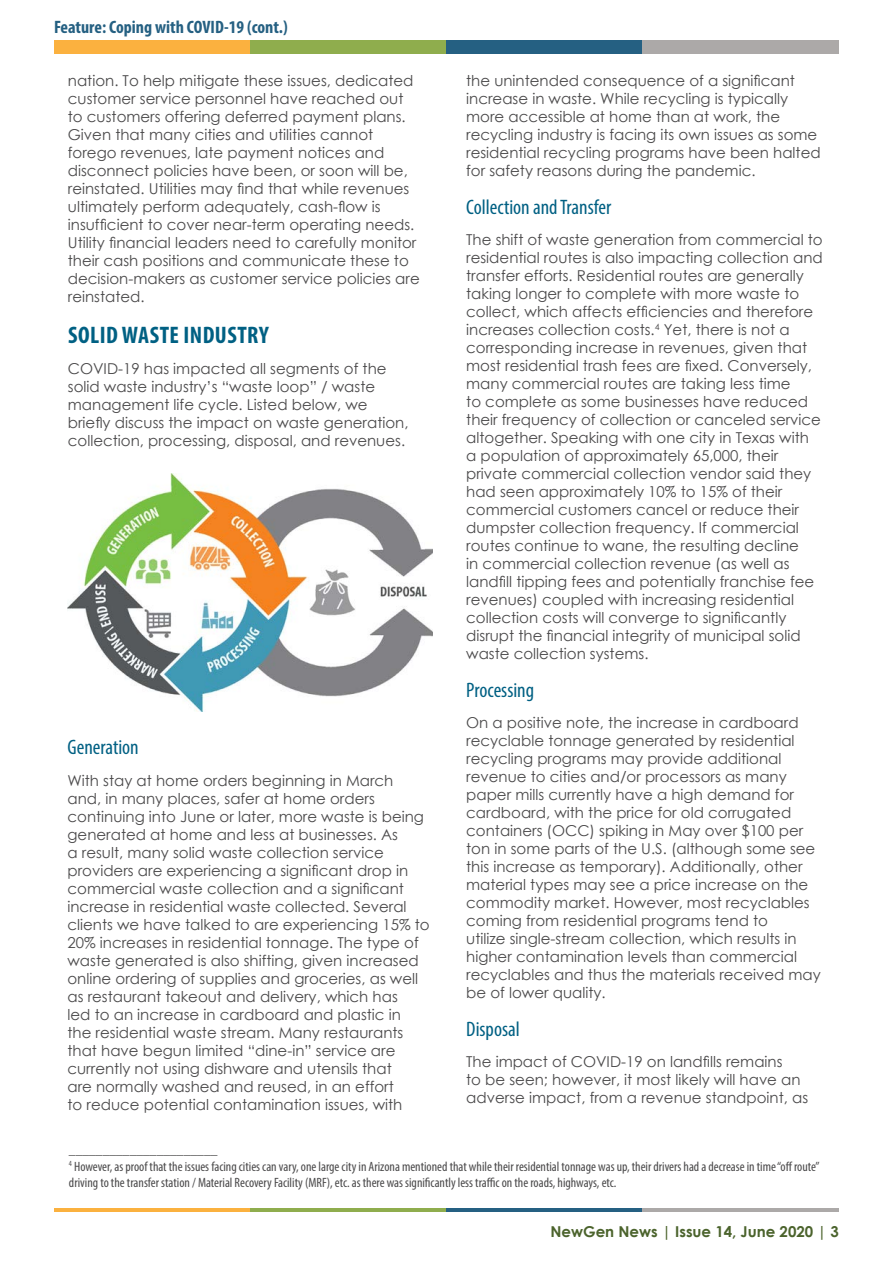
<style>
.page{position:relative;width:893px;height:1263px;background:#fff}
.page>*{position:absolute;margin:0;border:0;box-sizing:border-box;transform-origin:0 0}
.t1{font:700 condensed 24px "Myriad Pro";letter-spacing:.02em;color:#006083}
.t2{font:condensed 21px "Myriad Pro";color:#006083}
.Head_1{font:700 condensed 18px "Myriad Pro";color:#256082}
.t3{font:15px/18px "Century Gothic";color:#4a494a}
.Head_3{font:700 15px "Century Gothic";color:#4b632c}
.t4{font:condensed 13.5px/16.5px "Myriad Pro";color:#4a494a}
</style>
<div class="page">
<div style="left:54px;top:41px;width:196px;height:13px;background:#fbb13f"></div>
<div style="left:250px;top:41px;width:196px;height:13px;background:#8fad4d"></div>
<div style="left:446px;top:41px;width:196px;height:13px;background:#256082"></div>
<div style="left:642px;top:41px;width:196px;height:13px;background:#aca9a8"></div>
<hr style="left:54px;top:1209px;width:196px;height:3px;background:#fbb13f">
<hr style="left:250px;top:1209px;width:196px;height:3px;background:#8fad4d">
<hr style="left:446px;top:1209px;width:197px;height:3px;background:#256082">
<hr style="left:643px;top:1209px;width:196px;height:3px;background:#aca9a8">
<img style="left:68px;top:473px;width:364px;height:239px">
<p class="Head_1" style="left:54px;top:16px;width:235px">Feature: Coping with COVID-19 (cont.)</p>
<p class="t3" style="left:68px;top:72px;width:353px">nation. To help mitigate these issues, dedicated customer service personnel have reached out to customers offering deferred payment plans.<br>Given that many cities and utilities cannot forego revenues, late payment notices and disconnect policies have been, or soon will be, reinstated. Utilities may find that while revenues ultimately perform adequately, cash‑flow is insufficient to cover near‑term operating needs.<br>Utility financial leaders need to carefully monitor their cash positions and communicate these to decision-makers as customer service policies are reinstated.</p>
<p class="t1" style="left:68px;top:320px;width:202px">SOLID WASTE INDUSTRY</p>
<p class="t3" style="left:68px;top:360px;width:342px">COVID-19 has impacted all segments of the solid waste industry’s “waste loop” / waste management life cycle. Listed below, we briefly discuss the impact on waste generation, collection, processing, disposal, and revenues.</p>
<p class="t2" style="left:68px;top:735px;width:73px">Generation</p>
<p class="t3" style="left:68px;top:771px;width:364px">With stay at home orders beginning in March and, in many places, safer at home orders continuing into June or later, more waste is being generated at home and less at businesses. As<br>a result, many solid waste collection service providers are experiencing a significant drop in commercial waste collection and a significant increase in residential waste collected. Several clients we have talked to are experiencing 15% to 20% increases in residential tonnage. The type of waste generated is also shifting, given increased online ordering of supplies and groceries, as well as restaurant takeout and delivery, which has<br>led to an increase in cardboard and plastic in<br>the residential waste stream. Many restaurants that have begun limited “dine-in” service are currently not using dishware and utensils that<br>are normally washed and reused, in an effort<br>to reduce potential contamination issues, with</p>
<p class="t3" style="left:466px;top:72px;width:356px">the unintended consequence of a significant increase in waste. While recycling is typically more accessible at home than at work, the recycling industry is facing its own issues as some residential recycling programs have been halted for safety reasons during the pandemic.</p>
<p class="t2" style="left:466px;top:194px;width:147px">Collection and Transfer</p>
<p class="t3" style="left:466px;top:231px;width:358px">The shift of waste generation from commercial to residential routes is also impacting collection and transfer efforts. Residential routes are generally taking longer to complete with more waste to collect, which affects efficiencies and therefore increases collection costs.<sup>4</sup> Yet, there is not a corresponding increase in revenues, given that most residential trash fees are fixed. Conversely, many commercial routes are taking less time<br>to complete as some businesses have reduced their frequency of collection or canceled service altogether. Speaking with one city in Texas with a population of approximately 65,000, their private commercial collection vendor said they had seen approximately 10% to 15% of their commercial customers cancel or reduce their dumpster collection frequency. If commercial routes continue to wane, the resulting decline<br>in commercial collection revenue (as well as landfill tipping fees and potentially franchise fee revenues) coupled with increasing residential collection costs will converge to significantly disrupt the financial integrity of municipal solid waste collection systems.</p>
<p class="t2" style="left:466px;top:677px;width:69px">Processing</p>
<p class="t3" style="left:466px;top:714px;width:356px">On a positive note, the increase in cardboard recyclable tonnage generated by residential recycling programs may provide additional revenue to cities and/or processors as many paper mills currently have a high demand for cardboard, with the price for old corrugated containers (OCC) spiking in May over $100 per ton in some parts of the U.S. (although some see this increase as temporary). Additionally, other material types may see a price increase on the commodity market. However, most recyclables coming from residential programs tend to<br>utilize single-stream collection, which results in higher contamination levels than commercial recyclables and thus the materials received may be of lower quality.</p>
<p class="t2" style="left:466px;top:1016px;width:55px">Disposal</p>
<p class="t3" style="left:466px;top:1053px;width:343px">The impact of COVID-19 on landfills remains<br>to be seen; however, it most likely will have an adverse impact, from a revenue standpoint, as</p>
<p class="t4" style="left:69px;top:1141px;width:150px">______________________</p>
<p class="t4" style="left:69px;top:1158px;width:752px"><sup>4</sup> However, as proof that the issues facing cities can vary, one large city in Arizona mentioned that while their residential tonnage was up, their drivers had a decrease in time “off route” driving to the transfer station / Material Recovery Facility (MRF), etc. as there was significantly less traffic on the roads, highways, etc.</p>
<p class="Head_3" style="left:550px;top:1220px;width:290px">NewGen News | Issue 14, June 2020 | 3</p>
</div>
